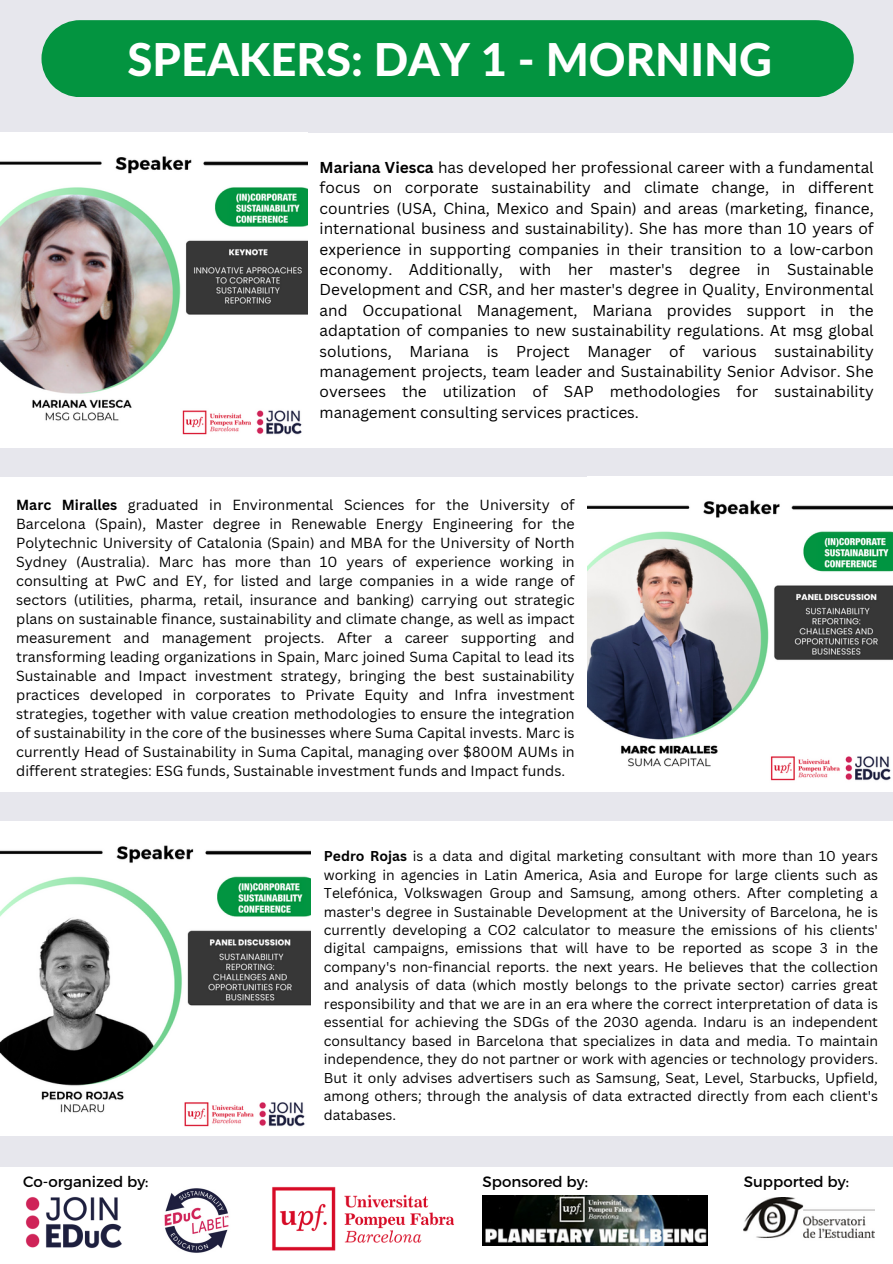
<style>
.page{position:relative;width:893px;height:1264px;background:#fff}
.page>*{position:absolute;margin:0;border:0;box-sizing:border-box;transform-origin:0 0}
.t1{font:800 45.45px "Lato Latin";color:#fff}
.t2{font:15.3px/20.4px "Canva Sans";color:#000;text-align:justify}
.t3{font:15px "Montserrat";color:#000}
.t4{font:14.25px/19px "Canva Sans";color:#000;text-align:justify}
.t5{font:13.95px/18.5px "Canva Sans";color:#000;text-align:justify}
.s1{font-weight:700}
</style>
<div class="page">
<div style="left:0;top:0;width:892px;height:1262px;background:#e7e7ed"></div>
<div style="left:41px;top:20px;width:812px;height:77px;background:#039440"></div>
<div style="left:0;top:133px;width:892px;height:315px;background:#fff"></div>
<img style="left:0;top:156px;width:307px;height:279px">
<div style="left:0;top:1166px;width:892px;height:96px;background:#fff"></div>
<img style="left:25px;top:1197px;width:97px;height:51px">
<img style="left:164px;top:1188px;width:65px;height:65px">
<img style="left:268px;top:1166px;width:188px;height:85px">
<img style="left:743px;top:1197px;width:131px;height:42px">
<img style="left:483px;top:1195px;width:224px;height:50px">
<div style="left:0;top:477px;width:892px;height:315px;background:#fff"></div>
<div style="left:0;top:821px;width:892px;height:315px;background:#fff"></div>
<img style="left:588px;top:500px;width:304px;height:281px">
<img style="left:0;top:845px;width:310px;height:282px">
<p class="t1" style="left:127px;top:39px;width:646px">SPEAKERS: DAY 1 - MORNING</p>
<p class="t2" style="left:319px;top:157px;width:555px"><span class="s1">Mariana Viesca</span> has developed her professional career with a fundamental focus on corporate sustainability and climate change, in different countries (USA, China, Mexico and Spain) and areas (marketing, finance, international business and sustainability). She has more than 10 years of experience in supporting companies in their transition to a low-carbon economy. Additionally, with her master's degree in Sustainable Development and CSR, and her master's degree in Quality, Environmental and Occupational Management, Mariana provides support in the adaptation of companies to new sustainability regulations. At msg global solutions, Mariana is Project Manager of various sustainability management projects, team leader and Sustainability Senior Advisor. She oversees the utilization of SAP methodologies for sustainability management consulting services practices.</p>
<p class="t4" style="left:16px;top:495px;width:560px"><span class="s1">Marc Miralles</span> graduated in Environmental Sciences for the University of Barcelona (Spain), Master degree in Renewable Energy Engineering for the Polytechnic University of Catalonia (Spain) and MBA for the University of North Sydney (Australia). Marc has more than 10 years of experience working in consulting at PwC and EY, for listed and large companies in a wide range of sectors (utilities, pharma, retail, insurance and banking) carrying out strategic plans on sustainable finance, sustainability and climate change, as well as impact measurement and management projects. After a career supporting and transforming leading organizations in Spain, Marc joined Suma Capital to lead its Sustainable and Impact investment strategy, bringing the best sustainability practices developed in corporates to Private Equity and Infra investment strategies, together with value creation methodologies to ensure the integration of sustainability in the core of the businesses where Suma Capital invests. Marc is currently Head of Sustainability in Suma Capital, managing over $800M AUMs in different strategies: ESG funds, Sustainable investment funds and Impact funds.</p>
<p class="t5" style="left:324px;top:846px;width:555px"><span class="s1">Pedro Rojas</span> is a data and digital marketing consultant with more than 10 years working in agencies in Latin America, Asia and Europe for large clients such as Telefónica, Volkswagen Group and Samsung, among others. After completing a master's degree in Sustainable Development at the University of Barcelona, he is currently developing a CO2 calculator to measure the emissions of his clients' digital campaigns, emissions that will have to be reported as scope 3 in the company's non-financial reports. the next years. He believes that the collection and analysis of data (which mostly belongs to the private sector) carries great responsibility and that we are in an era where the correct interpretation of data is essential for achieving the SDGs of the 2030 agenda. Indaru is an independent consultancy based in Barcelona that specializes in data and media. To maintain independence, they do not partner or work with agencies or technology providers.<br>But it only advises advertisers such as Samsung, Seat, Level, Starbucks, Upfield, among others; through the analysis of data extracted directly from each client's databases.</p>
<p class="t3" style="left:23px;top:1171px;width:127px">Co-organized by:</p>
<p class="t3" style="left:482px;top:1171px;width:107px">Sponsored by:</p>
<p class="t3" style="left:743px;top:1171px;width:107px">Supported by:</p>
</div>
